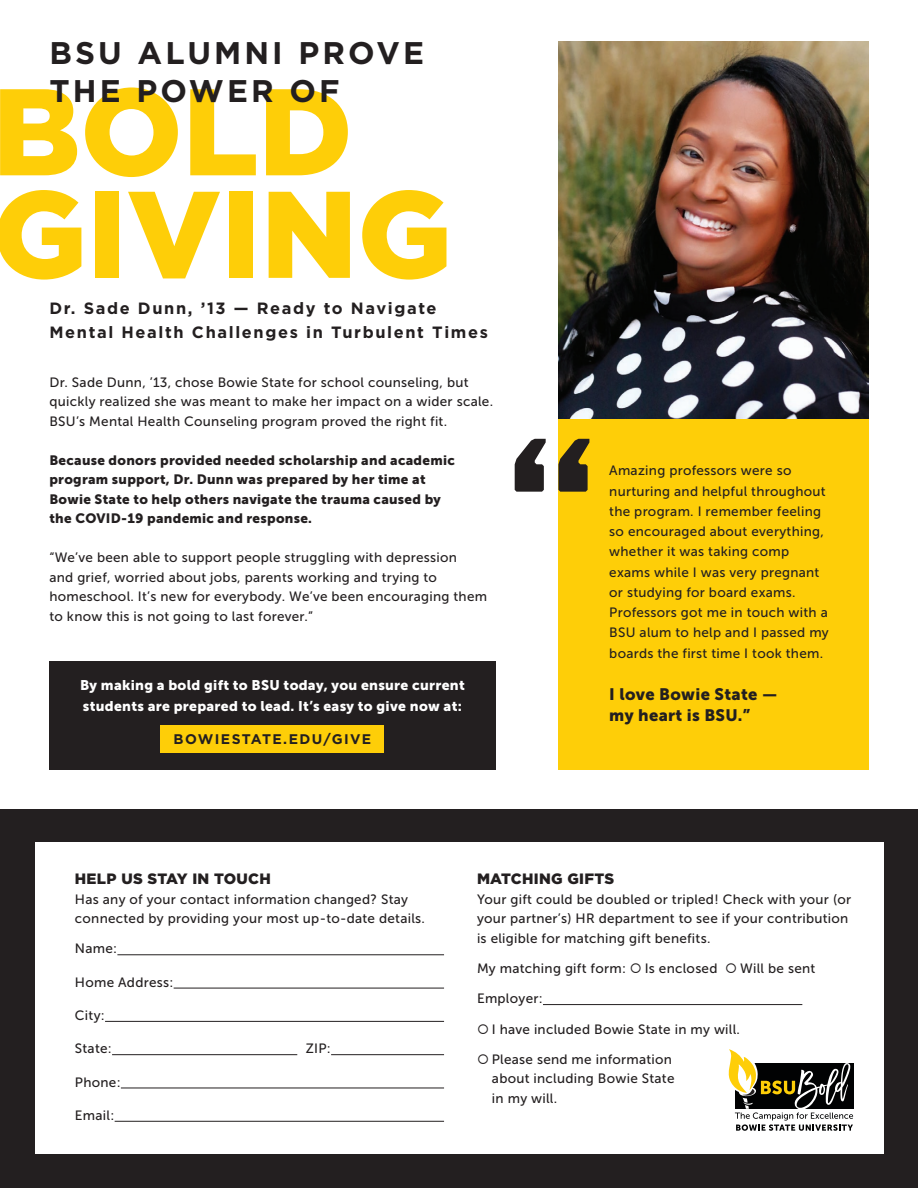
<style>
.page{position:relative;width:918px;height:1188px;background:#fff}
.page>*{position:absolute;margin:0;border:0;box-sizing:border-box;transform-origin:0 0}
.t1{font:900 123px "Gotham";color:#fece08}
.t2{font:700 31.35px/37.5px "Gotham";letter-spacing:.1em;color:#231f20}
.t3{font:16.5px/21px "Museo Sans 900";letter-spacing:.02em;color:#231f20}
.t4{font:700 16.35px/23.9px "Gotham";letter-spacing:.1em;color:#231f20}
.t5{font:900 15px "Gotham";letter-spacing:.02em;color:#231f20}
.t6{font:13.95px/21px "Museo Sans 900";letter-spacing:.02em;color:#fff}
.t7{font:700 13.95px "Gotham";letter-spacing:.1em;color:#231f20}
.t8{font:13.5px/19.5px "Museo Sans 500";letter-spacing:.02em;color:#231f20}
.t9{font:13.5px/19.5px "Museo Sans 900";letter-spacing:.02em;color:#231f20}
</style>
<div class="page">
<div style="left:558px;top:418px;width:311px;height:352px;background:#fece08"></div>
<div style="left:0;top:809px;width:918px;height:379px;background:#231f20"></div>
<div style="left:36px;top:843px;width:848px;height:311px;background:#fff"></div>
<hr style="left:117px;top:954px;width:327px;height:1px;background:#231f20">
<hr style="left:174px;top:988px;width:270px;height:1px;background:#231f20">
<hr style="left:105px;top:1021px;width:339px;height:1px;background:#231f20">
<hr style="left:112px;top:1054px;width:185px;height:1px;background:#231f20">
<hr style="left:331px;top:1054px;width:113px;height:1px;background:#231f20">
<hr style="left:121px;top:1088px;width:323px;height:1px;background:#231f20">
<hr style="left:115px;top:1121px;width:329px;height:1px;background:#231f20">
<hr style="left:543px;top:1004px;width:259px;height:1px;background:#231f20">
<svg style="left:728px;top:1049px;width:125px;height:82px"></svg>
<img style="left:558px;top:41px;width:311px;height:377px">
<div style="left:49px;top:661px;width:447px;height:109px;background:#231f20"></div>
<svg style="left:515px;top:439px;width:74px;height:53px"></svg>
<div style="left:161px;top:725px;width:223px;height:27px;background:#fece08"></div>
<p class="t2" style="left:49px;top:34px;width:376px">BSU ALUMNI PROVE<br>THE POWER OF</p>
<p class="t1" style="left:-8px;top:61px;width:362px">BOLD</p>
<p class="t1" style="left:-8px;top:163px;width:461px">GIVING</p>
<p class="t4" style="left:49px;top:296px;width:440px">Dr. Sade Dunn, ’13 — Ready to Navigate<br>Mental Health Challenges in Turbulent Times</p>
<p class="t8" style="left:49px;top:373px;width:445px">Dr. Sade Dunn, ’13, chose Bowie State for school counseling, but quickly realized she was meant to make her impact on a wider scale.<br>BSU’s Mental Health Counseling program proved the right fit.</p>
<p class="t9" style="left:49px;top:450px;width:407px">Because donors provided needed scholarship and academic program support, Dr. Dunn was prepared by her time at Bowie State to help others navigate the trauma caused by the COVID-19 pandemic and response.</p>
<p class="t8" style="left:49px;top:548px;width:439px">“We’ve been able to support people struggling with depression<br>and grief, worried about jobs, parents working and trying to homeschool. It’s new for everybody. We’ve been encouraging them to know this is not going to last forever.”</p>
<p class="t6" style="left:80px;top:674px;width:386px">By making a bold gift to BSU today, you ensure current students are prepared to lead. It’s easy to give now at:</p>
<p class="t7" style="left:174px;top:731px;width:199px">BOWIESTATE.EDU/GIVE</p>
<p class="t8" style="left:609px;top:461px;width:221px;line-height:20.2px">Amazing professors were so nurturing and helpful throughout the program. I remember feeling so encouraged about everything, whether it was taking comp exams while I was very pregnant or studying for board exams.<br>Professors got me in touch with a<br>BSU alum to help and I passed my boards the first time I took them.</p>
<p class="t3" style="left:609px;top:683px;width:170px">I love Bowie State — my heart is BSU.”</p>
<p class="t5" style="left:75px;top:870px;width:198px">HELP US STAY IN TOUCH</p>
<p class="t8" style="left:75px;top:889px;width:352px">Has any of your contact information changed? Stay connected by providing your most up-to-date details.</p>
<p class="t8" style="left:75px;top:939px;width:44px">Name:</p>
<p class="t8" style="left:75px;top:972px;width:100px">Home Address:</p>
<p class="t8" style="left:75px;top:1006px;width:31px">City:</p>
<p class="t8" style="left:75px;top:1039px;width:38px">State:</p>
<p class="t8" style="left:306px;top:1039px;width:27px">ZIP:</p>
<p class="t8" style="left:75px;top:1072px;width:47px">Phone:</p>
<p class="t8" style="left:75px;top:1106px;width:41px">Email:</p>
<p class="t5" style="left:477px;top:870px;width:139px">MATCHING GIFTS</p>
<p class="t8" style="left:477px;top:889px;width:376px">Your gift could be doubled or tripled! Check with your (or your partner’s) HR department to see if your contribution is eligible for matching gift benefits.</p>
<p class="t8" style="left:477px;top:959px;width:340px">My matching gift form: ○ Is enclosed ○ Will be sent</p>
<p class="t8" style="left:477px;top:989px;width:67px">Employer:</p>
<p class="t8" style="left:477px;top:1019px;width:265px">○ I have included Bowie State in my will.</p>
<p class="t8" style="left:492px;top:1049px;width:184px;text-indent:-15px">○ Please send me information about including Bowie State in my will.</p>
</div>
